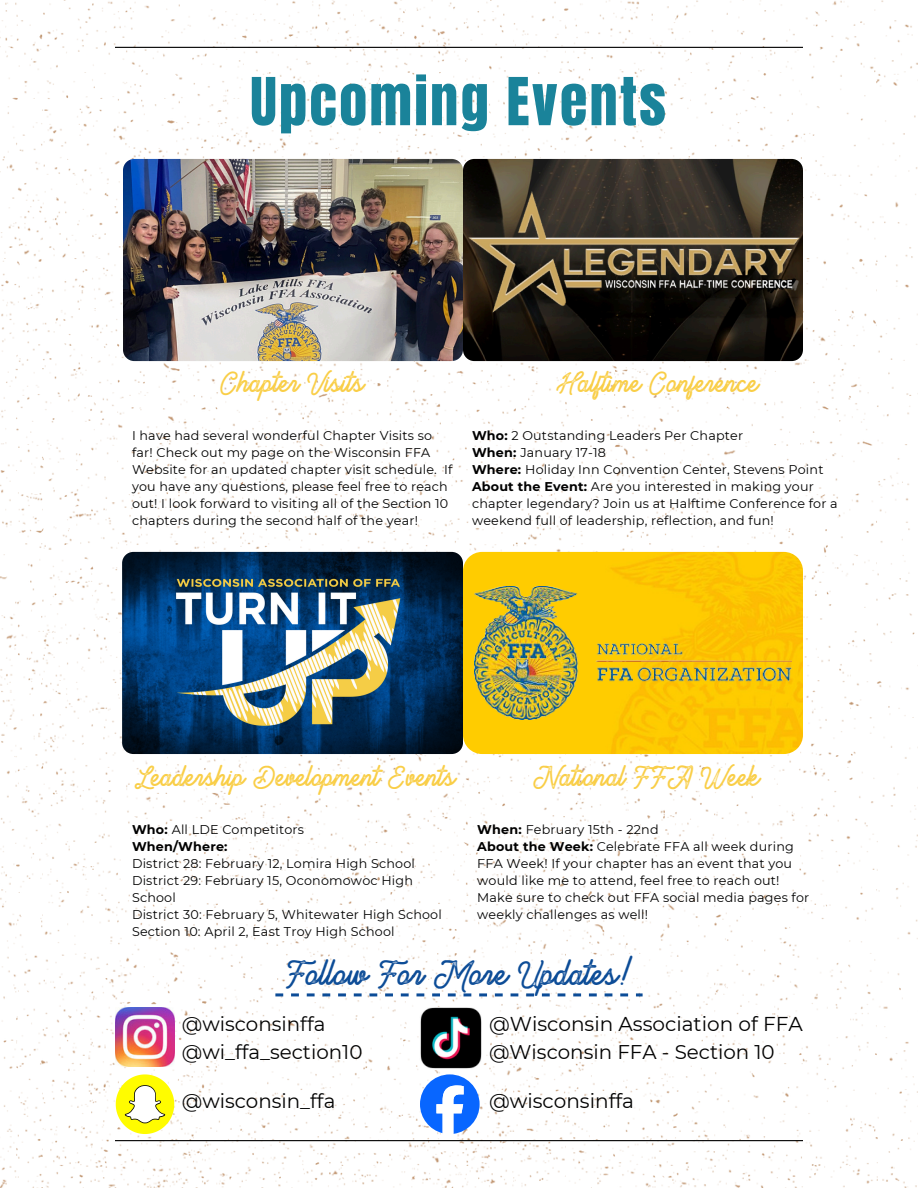
<style>
.page{position:relative;width:918px;height:1188px;background:#fff}
.page>*{position:absolute;margin:0;border:0;box-sizing:border-box;transform-origin:0 0}
.t1{font:56.25px "Anton";letter-spacing:.04em;color:#1a839a}
.t2{font:29.4px "Brandon Smith Stamp";color:#0c4c97}
.t3{font:24px "Brandon Smith Stamp";color:#f9ce47}
.t4{font:20.1px "Montserrat";color:#030303}
.t5{font:19.8px "Montserrat";color:#030303}
.t6{font:12.75px/17px "Montserrat";letter-spacing:.015em;color:#000}
.t7{font:700 12.75px "Montserrat";letter-spacing:.015em;color:#000}
.s1{font-weight:700}
</style>
<div class="page">
<img style="left:0;top:0;width:918px;height:1188px">
<img style="left:123px;top:159px;width:340px;height:202px;border-radius:11px">
<img style="left:463px;top:159px;width:340px;height:202px;border-radius:11px">
<hr style="left:115px;top:47px;width:688px;height:1px;background:#000">
<hr style="left:115px;top:1140px;width:688px;height:1px;background:#000">
<img style="left:122px;top:552px;width:341px;height:202px;border-radius:11px">
<img style="left:167px;top:565px;width:248px;height:172px">
<svg style="left:116px;top:1074px;width:58px;height:60px"></svg>
<svg style="left:420px;top:1074px;width:60px;height:60px"></svg>
<img style="left:115px;top:1007px;width:60px;height:60px">
<img style="left:420px;top:1007px;width:62px;height:62px">
<svg style="left:636px;top:993px;width:6px;height:3px"></svg>
<svg style="left:620px;top:993px;width:8px;height:3px"></svg>
<svg style="left:605px;top:993px;width:7px;height:3px"></svg>
<svg style="left:589px;top:993px;width:8px;height:3px"></svg>
<svg style="left:573px;top:993px;width:8px;height:3px"></svg>
<svg style="left:558px;top:993px;width:7px;height:3px"></svg>
<svg style="left:542px;top:993px;width:8px;height:3px"></svg>
<svg style="left:526px;top:993px;width:8px;height:3px"></svg>
<svg style="left:511px;top:993px;width:7px;height:3px"></svg>
<svg style="left:495px;top:993px;width:8px;height:3px"></svg>
<svg style="left:479px;top:993px;width:8px;height:3px"></svg>
<svg style="left:464px;top:993px;width:7px;height:3px"></svg>
<svg style="left:448px;top:993px;width:8px;height:3px"></svg>
<svg style="left:432px;top:993px;width:8px;height:3px"></svg>
<svg style="left:416px;top:993px;width:8px;height:3px"></svg>
<svg style="left:401px;top:993px;width:8px;height:3px"></svg>
<svg style="left:385px;top:993px;width:8px;height:3px"></svg>
<svg style="left:369px;top:993px;width:8px;height:3px"></svg>
<svg style="left:354px;top:993px;width:8px;height:3px"></svg>
<svg style="left:338px;top:993px;width:8px;height:3px"></svg>
<svg style="left:322px;top:993px;width:8px;height:3px"></svg>
<svg style="left:307px;top:993px;width:8px;height:3px"></svg>
<svg style="left:291px;top:993px;width:8px;height:3px"></svg>
<svg style="left:275px;top:993px;width:8px;height:3px"></svg>
<img style="left:463px;top:552px;width:340px;height:202px">
<img style="left:475px;top:587px;width:317px;height:133px">
<img style="left:467px;top:187px;width:337px;height:132px">
<p class="t1" style="left:250px;top:61px;width:417px">Upcoming Events</p>
<p class="t3" style="left:220px;top:365px;width:146px">Chapter Visits</p>
<p class="t3" style="left:557px;top:365px;width:203px">Halftime Conference</p>
<h1 class="t6" style="left:132px;top:427px;width:322px">I have had several wonderful Chapter Visits so far! Check out my page on the Wisconsin FFA Website for an updated chapter visit schedule. If you have any questions, please feel free to reach out! I look forward to visiting all of the Section 10 chapters during the second half of the year!</h1>
<p class="t6" style="left:472px;top:427px;width:273px"><span class="s1">Who:</span> 2 Outstanding Leaders Per Chapter</p>
<p class="t6" style="left:472px;top:444px;width:136px"><span class="s1">When:</span> January 17-18</p>
<p class="t6" style="left:472px;top:461px;width:353px"><span class="s1">Where:</span> Holiday Inn Convention Center, Stevens Point</p>
<p class="t6" style="left:472px;top:478px;width:367px"><span class="s1">About the Event:</span> Are you interested in making your chapter legendary? Join us at Halftime Conference for a weekend full of leadership, reflection, and fun!</p>
<p class="t3" style="left:135px;top:759px;width:322px">Leadership Development Events</p>
<p class="t3" style="left:534px;top:759px;width:228px">National FFA Week</p>
<p class="t6" style="left:132px;top:821px;width:174px"><span class="s1">Who:</span> All LDE Competitors</p>
<p class="t7" style="left:132px;top:839px;width:97px">When/Where:</p>
<p class="t6" style="left:132px;top:855px;width:285px">District 28: February 12, Lomira High School</p>
<p class="t6" style="left:132px;top:872px;width:282px">District 29: February 15, Oconomowoc High<br>School</p>
<p class="t6" style="left:132px;top:906px;width:311px">District 30: February 5, Whitewater High School</p>
<p class="t6" style="left:132px;top:923px;width:264px">Section 10: April 2, East Troy High School</p>
<p class="t6" style="left:477px;top:821px;width:183px"><span class="s1">When:</span> February 15th - 22nd</p>
<p class="t6" style="left:477px;top:838px;width:334px"><span class="s1">About the Week:</span> Celebrate FFA all week during FFA Week! If your chapter has an event that you would like me to attend, feel free to reach out!<br>Make sure to check out FFA social media pages for weekly challenges as well!</p>
<p class="t2" style="left:286px;top:952px;width:345px">Follow For More Updates!</p>
<p class="t5" style="left:182px;top:1012px;width:145px">@wisconsinffa</p>
<p class="t5" style="left:182px;top:1040px;width:182px">@wi_ffa_section10</p>
<p class="t5" style="left:182px;top:1089px;width:155px">@wisconsin_ffa</p>
<p class="t4" style="left:489px;top:1012px;width:315px">@Wisconsin Association of FFA</p>
<p class="t5" style="left:489px;top:1040px;width:287px">@Wisconsin FFA - Section 10</p>
<p class="t4" style="left:489px;top:1089px;width:147px">@wisconsinffa</p>
</div>
